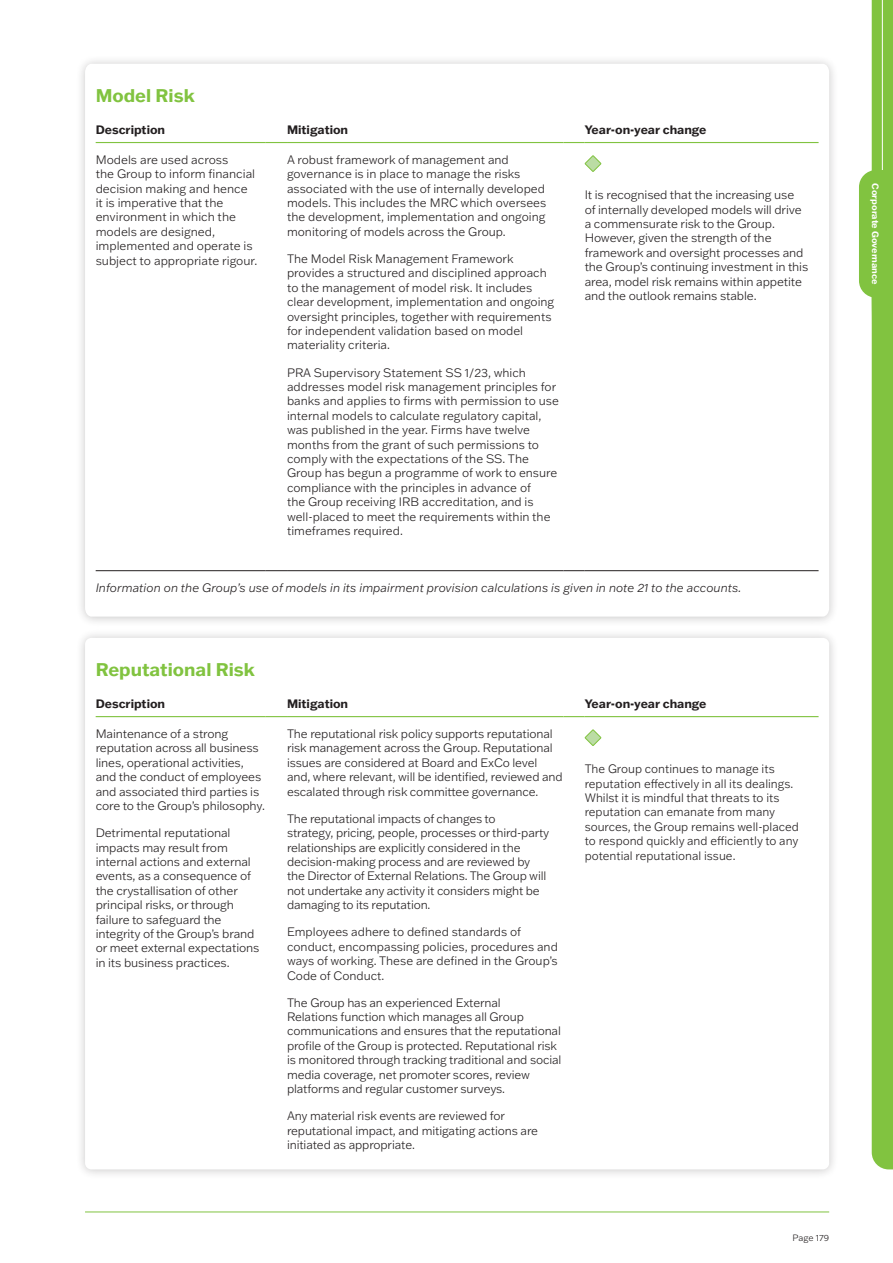
<style>
.page{position:relative;width:893px;height:1263px;background:#fff}
.page>*{position:absolute;margin:0;border:0;box-sizing:border-box;transform-origin:0 0}
.t1{font:700 18px "Franklin Gothic ATF";color:#81c340}
.t2{font:300 12px/14.4px "Franklin Gothic ATF";letter-spacing:-.01em;color:#231f20}
.t3{font:italic 300 12px "Franklin Gothic ATF";color:#231f20}
.t4{font:700 12px "Franklin Gothic ATF";color:#231f20}
.t5{font:700 9px "Franklin Gothic ATF";color:#fff}
.t6{font:300 9px "Franklin Gothic ATF";color:#231f20}
</style>
<div class="page">
<svg style="left:859px;top:0;width:34px;height:1169px"></svg>
<div style="left:75px;top:54px;width:764px;height:572px;background:#231f20;opacity:.25"></div>
<svg style="left:85px;top:64px;width:744px;height:553px"></svg>
<hr style="left:96px;top:142px;width:170px;height:1px;background:#81c340">
<svg style="left:266px;top:142px;width:21px;height:1px"></svg>
<hr style="left:287px;top:142px;width:276px;height:1px;background:#81c340">
<svg style="left:563px;top:142px;width:22px;height:1px"></svg>
<hr style="left:585px;top:142px;width:234px;height:1px;background:#81c340">
<hr style="left:96px;top:570px;width:170px;height:1px;background:#231f20">
<svg style="left:266px;top:570px;width:21px;height:1px"></svg>
<hr style="left:287px;top:570px;width:276px;height:1px;background:#231f20">
<svg style="left:563px;top:570px;width:22px;height:1px"></svg>
<hr style="left:585px;top:570px;width:234px;height:1px;background:#231f20">
<svg style="left:585px;top:155px;width:16px;height:17px"></svg>
<div style="left:75px;top:628px;width:764px;height:551px;background:#231f20;opacity:.25"></div>
<div style="left:85px;top:638px;width:744px;height:531px;background:#fff;border-radius:6px"></div>
<hr style="left:96px;top:716px;width:170px;height:1px;background:#81c340">
<svg style="left:266px;top:716px;width:21px;height:1px"></svg>
<hr style="left:287px;top:716px;width:276px;height:1px;background:#81c340">
<svg style="left:563px;top:716px;width:22px;height:1px"></svg>
<hr style="left:585px;top:716px;width:234px;height:1px;background:#81c340">
<svg style="left:585px;top:729px;width:16px;height:17px"></svg>
<hr style="left:85px;top:1211px;width:744px;height:1px;background:#81c340">
<p class="t1" style="left:96px;top:84px;width:100px">Model Risk</p>
<p class="t4" style="left:96px;top:122px;width:71px">Description</p>
<p class="t4" style="left:287px;top:122px;width:63px">Mitigation</p>
<p class="t4" style="left:585px;top:122px;width:123px">Year-on-year change</p>
<p class="t2" style="left:96px;top:152px;width:163px">Models are used across<br>the Group to inform financial decision making and hence it is imperative that the environment in which the models are designed, implemented and operate is subject to appropriate rigour.</p>
<p class="t2" style="left:287px;top:152px;width:261px">A robust framework of management and governance is in place to manage the risks associated with the use of internally developed models. This includes the MRC which oversees the development, implementation and ongoing monitoring of models across the Group.</p>
<p class="t2" style="left:585px;top:187px;width:225px">It is recognised that the increasing use of internally developed models will drive a commensurate risk to the Group.<br>However, given the strength of the framework and oversight processes and the Group’s continuing investment in this area, model risk remains within appetite and the outlook remains stable.</p>
<p class="t2" style="left:287px;top:251px;width:269px">The Model Risk Management Framework provides a structured and disciplined approach to the management of model risk. It includes clear development, implementation and ongoing oversight principles, together with requirements for independent validation based on model materiality criteria.</p>
<p class="t2" style="left:287px;top:365px;width:273px">PRA Supervisory Statement SS 1/23, which addresses model risk management principles for banks and applies to firms with permission to use internal models to calculate regulatory capital, was published in the year. Firms have twelve months from the grant of such permissions to comply with the expectations of the SS. The Group has begun a programme of work to ensure compliance with the principles in advance of<br>the Group receiving IRB accreditation, and is well-placed to meet the requirements within the timeframes required.</p>
<p class="t3" style="left:96px;top:580px;width:647px">Information on the Group’s use of models in its impairment provision calculations is given in note 21 to the accounts.</p>
<p class="t1" style="left:96px;top:658px;width:161px">Reputational Risk</p>
<p class="t4" style="left:96px;top:696px;width:71px">Description</p>
<p class="t4" style="left:287px;top:696px;width:63px">Mitigation</p>
<p class="t4" style="left:585px;top:696px;width:123px">Year-on-year change</p>
<p class="t2" style="left:96px;top:726px;width:171px">Maintenance of a strong reputation across all business lines, operational activities, and the conduct of employees and associated third parties is core to the Group’s philosophy.</p>
<p class="t2" style="left:96px;top:825px;width:165px">Detrimental reputational impacts may result from internal actions and external events, as a consequence of the crystallisation of other principal risks, or through failure to safeguard the integrity of the Group’s brand or meet external expectations in its business practices.</p>
<p class="t2" style="left:287px;top:726px;width:277px">The reputational risk policy supports reputational risk management across the Group. Reputational issues are considered at Board and ExCo level and, where relevant, will be identified, reviewed and escalated through risk committee governance.</p>
<p class="t2" style="left:287px;top:811px;width:264px">The reputational impacts of changes to<br>strategy, pricing, people, processes or third-party relationships are explicitly considered in the decision-making process and are reviewed by the Director of External Relations. The Group will not undertake any activity it considers might be damaging to its reputation.</p>
<p class="t2" style="left:287px;top:924px;width:272px">Employees adhere to defined standards of conduct, encompassing policies, procedures and ways of working. These are defined in the Group’s Code of Conduct.</p>
<p class="t2" style="left:287px;top:995px;width:276px">The Group has an experienced External<br>Relations function which manages all Group communications and ensures that the reputational profile of the Group is protected. Reputational risk is monitored through tracking traditional and social media coverage, net promoter scores, review platforms and regular customer surveys.</p>
<p class="t2" style="left:287px;top:1108px;width:253px">Any material risk events are reviewed for reputational impact, and mitigating actions are initiated as appropriate.</p>
<p class="t2" style="left:585px;top:761px;width:216px">The Group continues to manage its reputation effectively in all its dealings.<br>Whilst it is mindful that threats to its reputation can emanate from many sources, the Group remains well-placed to respond quickly and efficiently to any potential reputational issue.</p>
<p class="t6" style="left:793px;top:1231px;width:38px">Page 179</p>
<p class="t5" style="left:881px;top:183px;width:103px;rotate:90deg">Corporate Governance</p>
</div>
